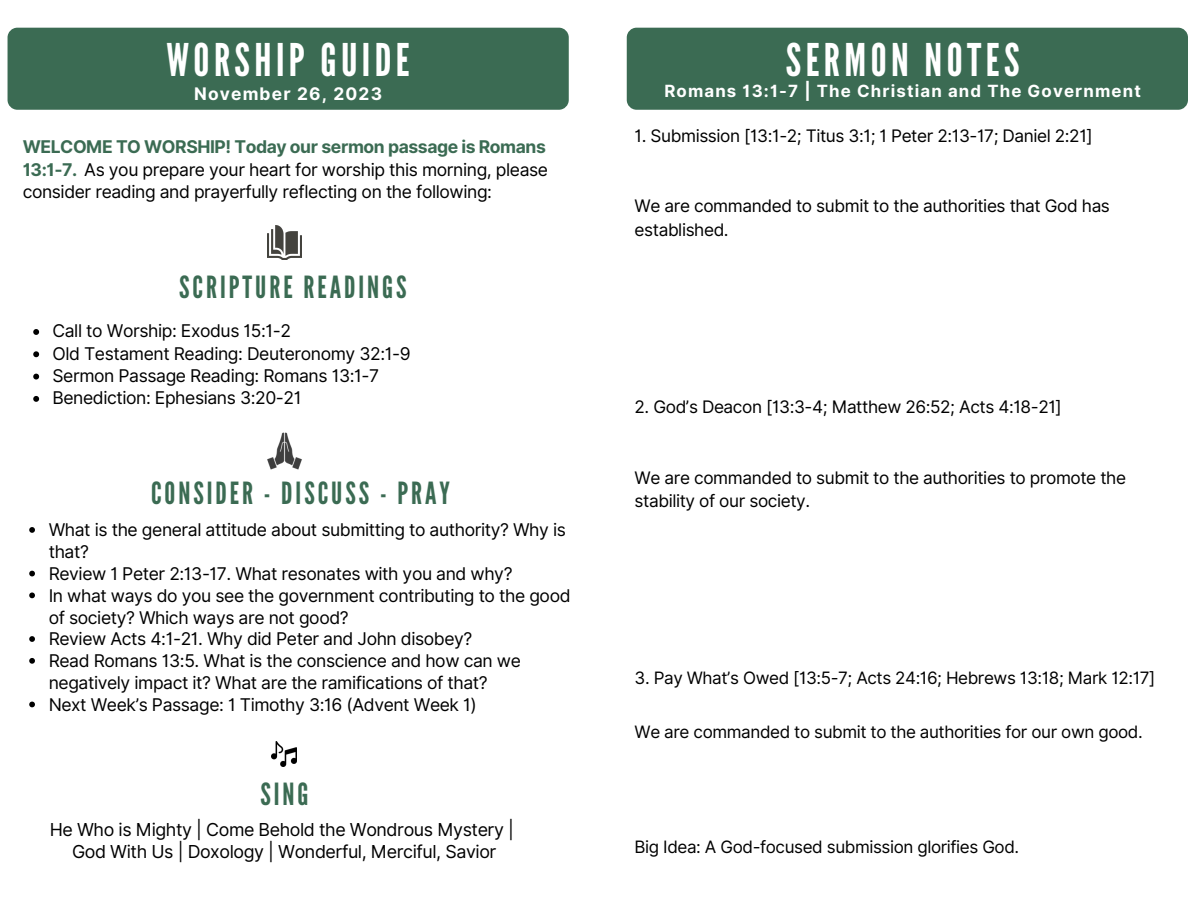
<style>
.page{position:relative;width:1188px;height:918px;background:#fff}
.page>*{position:absolute;margin:0;border:0;box-sizing:border-box;transform-origin:0 0}
.t1{font:45px "League Gothic";letter-spacing:.1em;color:#fff}
.t2{font:30.45px "League Gothic";letter-spacing:.1em;color:#3b6b53}
.t3{font:17.85px "Inter";letter-spacing:-.025em;color:#000}
.t4{font:17.55px/21.8px "Inter";letter-spacing:-.025em;color:#000}
.t5{font:17.25px/23.7px "Inter";letter-spacing:-.025em;color:#000}
.t6{font:700 17.25px "Inter";letter-spacing:.07em;color:#fff}
.t7{font:17.1px "Inter";letter-spacing:-.025em;color:#000}
.t8{font:700 16.8px "Inter";letter-spacing:.07em;color:#fff}
.s1{font-weight:700;color:#3b6b53}
</style>
<div class="page">
<div style="left:8px;top:28px;width:561px;height:82px;background:#3b6b53;border-radius:10px"></div>
<div style="left:627px;top:28px;width:561px;height:82px;background:#3b6b53;border-radius:10px"></div>
<img style="left:272px;top:742px;width:24px;height:24px">
<img style="left:267px;top:432px;width:35px;height:38px">
<img style="left:267px;top:225px;width:35px;height:35px">
<svg style="left:33px;top:329px;width:6px;height:6px"></svg>
<svg style="left:33px;top:351px;width:6px;height:6px"></svg>
<svg style="left:33px;top:374px;width:6px;height:6px"></svg>
<svg style="left:33px;top:396px;width:6px;height:6px"></svg>
<svg style="left:29px;top:527px;width:6px;height:6px"></svg>
<svg style="left:29px;top:571px;width:6px;height:5px"></svg>
<svg style="left:29px;top:593px;width:6px;height:5px"></svg>
<svg style="left:29px;top:636px;width:6px;height:6px"></svg>
<svg style="left:29px;top:658px;width:6px;height:6px"></svg>
<svg style="left:29px;top:702px;width:6px;height:5px"></svg>
<p class="t1" style="left:166px;top:34px;width:245px">WORSHIP GUIDE</p>
<p class="t6" style="left:194px;top:84px;width:190px">November 26, 2023</p>
<p class="t4" style="left:23px;top:136px;width:527px;line-height:22.2px"><span class="s1">WELCOME TO WORSHIP! Today our sermon passage is Romans<br>13:1-7.</span> As you prepare your heart for worship this morning, please consider reading and prayerfully reflecting on the following:</p>
<p class="t2" style="left:179px;top:270px;width:229px">SCRIPTURE READINGS</p>
<p class="t4" style="left:53px;top:320px;width:240px">Call to Worship: Exodus 15:1-2</p>
<p class="t4" style="left:53px;top:342px;width:360px">Old Testament Reading: Deuteronomy 32:1-9</p>
<p class="t4" style="left:53px;top:365px;width:328px">Sermon Passage Reading: Romans 13:1-7</p>
<p class="t4" style="left:53px;top:387px;width:251px">Benediction: Ephesians 3:20-21</p>
<p class="t2" style="left:151px;top:476px;width:300px">CONSIDER - DISCUSS - PRAY</p>
<p class="t4" style="left:49px;top:519px;width:519px">What is the general attitude about submitting to authority? Why is that?</p>
<p class="t4" style="left:49px;top:563px;width:465px">Review 1 Peter 2:13-17. What resonates with you and why?</p>
<p class="t4" style="left:49px;top:584px;width:523px">In what ways do you see the government contributing to the good of society? Which ways are not good?</p>
<p class="t4" style="left:49px;top:628px;width:425px">Review Acts 4:1-21. Why did Peter and John disobey?</p>
<p class="t4" style="left:49px;top:650px;width:474px">Read Romans 13:5. What is the conscience and how can we negatively impact it? What are the ramifications of that?</p>
<p class="t4" style="left:49px;top:694px;width:430px">Next Week’s Passage: 1 Timothy 3:16 (Advent Week 1)</p>
<p class="t2" style="left:260px;top:777px;width:50px">SING</p>
<p class="t3" style="left:50px;top:819px;width:466px">He Who is Mighty | Come Behold the Wondrous Mystery |</p>
<p class="t3" style="left:72px;top:841px;width:426px">God With Us | Doxology | Wonderful, Merciful, Savior</p>
<p class="t1" style="left:786px;top:34px;width:235px">SERMON NOTES</p>
<p class="t8" style="left:664px;top:81px;width:478px">Romans 13:1-7 | The Christian and The Government</p>
<p class="t5" style="left:635px;top:123px;width:460px">1. Submission [13:1-2; Titus 3:1; 1 Peter 2:13-17; Daniel 2:21]</p>
<p class="t5" style="left:635px;top:194px;width:477px">We are commanded to submit to the authorities that God has established.</p>
<p class="t5" style="left:635px;top:395px;width:429px">2. God’s Deacon [13:3-4; Matthew 26:52; Acts 4:18-21]</p>
<p class="t5" style="left:635px;top:465px;width:493px">We are commanded to submit to the authorities to promote the stability of our society.</p>
<p class="t7" style="left:635px;top:667px;width:522px">3. Pay What’s Owed [13:5-7; Acts 24:16; Hebrews 13:18; Mark 12:17]</p>
<p class="t7" style="left:635px;top:721px;width:510px">We are commanded to submit to the authorities for our own good.</p>
<p class="t7" style="left:635px;top:836px;width:386px">Big Idea: A God-focused submission glorifies God.</p>
</div>
